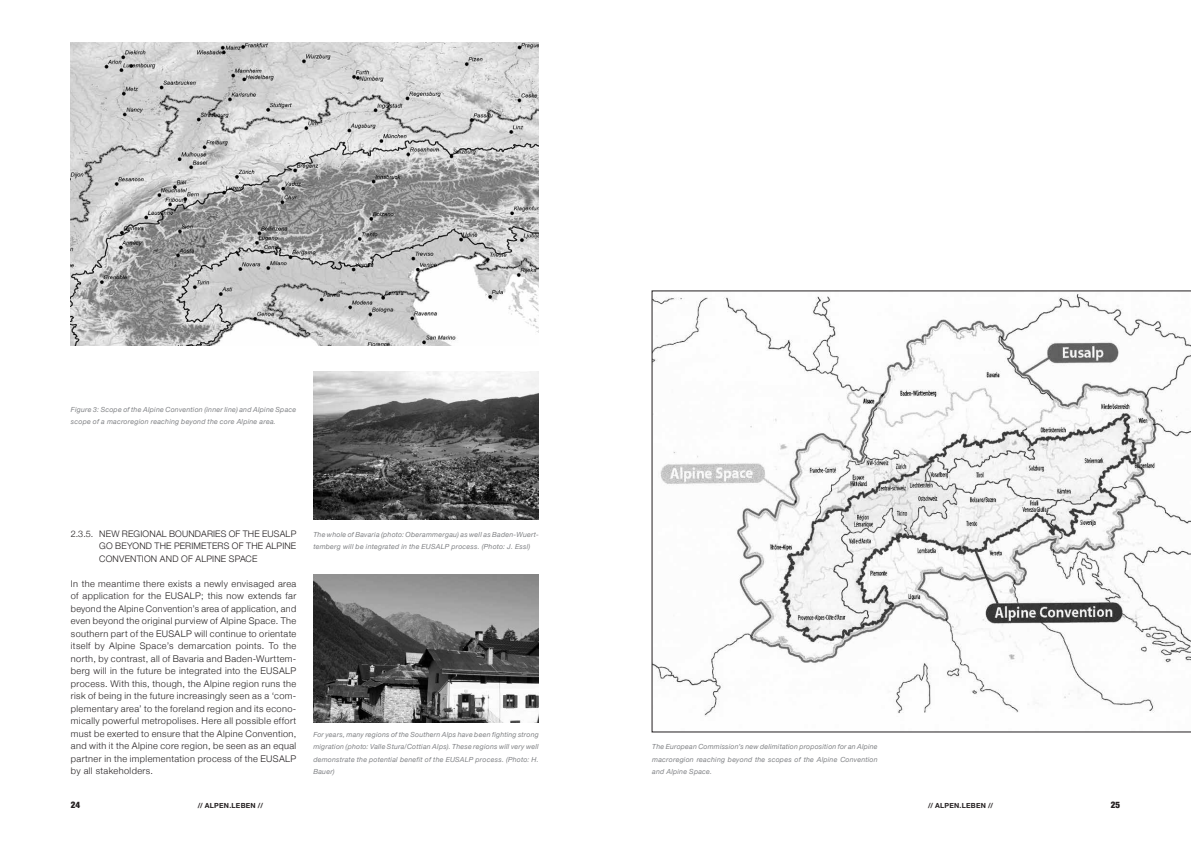
<style>
.page{position:relative;width:1191px;height:842px;background:#fff}
.page>*{position:absolute;margin:0;border:0;box-sizing:border-box;transform-origin:0 0}
.t1{font:300 9.2px/12.5px "Helvetica Neue";letter-spacing:.04em;color:#231f20;text-align:justify}
.t2{font:300 9px "Helvetica Neue";letter-spacing:.02em;color:#231f20}
.t3{font:900 condensed 9px "Helvetica Neue";color:#231f20}
.t4{font:italic 7px/12.5px "Helvetica Neue";letter-spacing:.03em;color:#808285;text-align:justify}
.t5{font:700 7px "Helvetica Neue";letter-spacing:.035em;color:#231f20}
</style>
<div class="page">
<img style="left:71px;top:43px;width:468px;height:302px">
<svg style="left:651px;top:291px;width:540px;height:441px"></svg>
<img style="left:313px;top:575px;width:226px;height:147px">
<img style="left:313px;top:372px;width:226px;height:147px">
<p class="t4" style="left:71px;top:403px;width:227px">Figure 3: Scope of the Alpine Convention (inner line) and Alpine Space scope of a macroregion reaching beyond the core Alpine area.</p>
<p class="t2" style="left:71px;top:528px;width:58px">2.3.5. New regional</p>
<p class="t2" style="left:169px;top:528px;width:7px">boundaries</p>
<p class="t2" style="left:229px;top:528px;width:21px">of the</p>
<p class="t2" style="left:262px;top:528px;width:36px">EUSALP</p>
<p class="t2" style="left:99px;top:541px;width:23px">go beyond</p>
<p class="t2" style="left:154px;top:541px;width:7px">the</p>
<p class="t2" style="left:174px;top:541px;width:7px">perimeters</p>
<p class="t2" style="left:232px;top:541px;width:21px">of the</p>
<p class="t2" style="left:266px;top:541px;width:12px">Alpine</p>
<p class="t2" style="left:99px;top:553px;width:14px">Convention</p>
<p class="t2" style="left:160px;top:553px;width:8px">and</p>
<p class="t2" style="left:181px;top:553px;width:27px">of Alpine</p>
<p class="t2" style="left:229px;top:553px;width:13px">Space</p>
<p class="t1" style="left:71px;top:577px;width:227px">In the meantime there exists a newly envisaged area of application for the EUSALP; this now extends far beyond the Alpine Convention’s area of application, and even beyond the original purview of Alpine Space. The southern part of the EUSALP will continue to orientate itself by Alpine Space’s demarcation points. To the north, by contrast, all of Bavaria and Baden-Wurttem&shy;berg will in the future be integrated into the EUSALP process. With this, though, the Alpine region runs the risk of being in the future increasingly seen as a ‘com&shy;plementary area’ to the foreland region and its econo&shy;mically powerful metropolises. Here all possible effort must be exerted to ensure that the Alpine Convention, and with it the Alpine core region, be seen as an equal partner in the implementation process of the EUSALP by all stakeholders.</p>
<p class="t4" style="left:313px;top:528px;width:227px">The whole of Bavaria (photo: Oberammergau) as well as Baden-Wuert&shy;temberg will be integrated in the EUSALP process. (Photo: J. Essl)</p>
<p class="t4" style="left:313px;top:728px;width:227px">For years, many regions of the Southern Alps have been fighting strong migration (photo: Valle Stura/Cottian Alps). These regions will very well demonstrate the potential benefit of the EUSALP process. (Photo: H.<br>Bauer)</p>
<p class="t4" style="left:652px;top:741px;width:227px">The European Commission’s new delimitation proposition for an Alpine macroregion reaching beyond the scopes of the Alpine Convention and Alpine Space.</p>
<p class="t3" style="left:71px;top:799px;width:11px">24</p>
<p class="t5" style="left:198px;top:801px;width:67px">// ALPEN.LEBEN //</p>
<p class="t5" style="left:928px;top:801px;width:67px">// ALPEN.LEBEN //</p>
<p class="t3" style="left:1110px;top:799px;width:11px">25</p>
</div>
